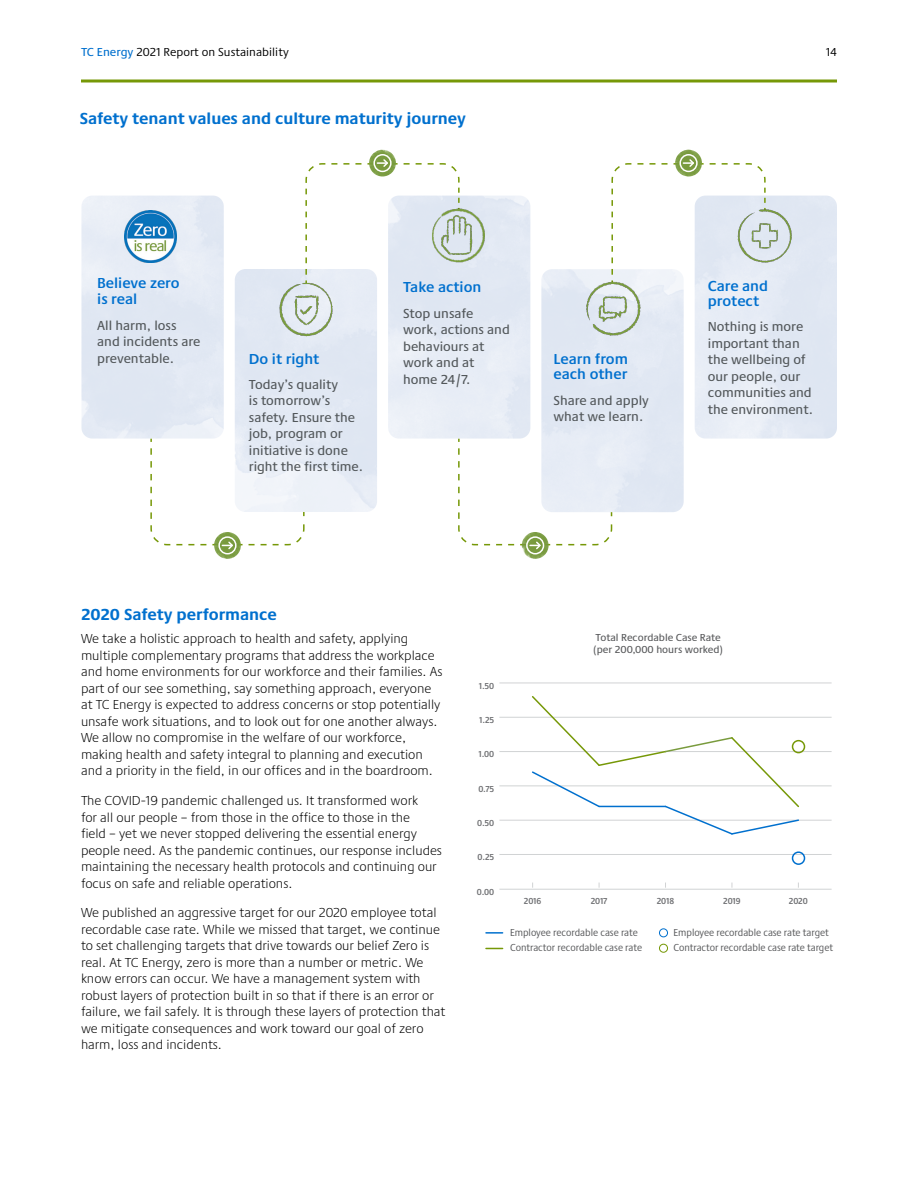
<style>
.page{position:relative;width:918px;height:1188px;background:#fff}
.page>*{position:absolute;margin:0;border:0;box-sizing:border-box;transform-origin:0 0}
.t1{font:700 16.5px "Praxis Next";color:#0070ce}
.t2{font:600 15px/15px "Praxis Next";color:#0070ce}
.t3{font:300 13.5px/16.5px "Praxis Next";color:#000}
.t4{font:500 13.5px/16.5px "Praxis Next";color:#52575a}
.t5{font:12px "Praxis Next";letter-spacing:.005em;color:#000}
.t6{font:condensed 10.5px/15px "Praxis Next";color:#58595b}
.t7{font:500 10.5px/12px "Praxis Next";color:#58595b}
.t8{font:600 condensed 9px "Praxis Next";letter-spacing:-.005em;color:#6d6e71}
.s1{font-weight:500;color:#0070ce}
</style>
<div class="page">
<div style="left:541px;top:269px;width:143px;height:243px;background:#e1e8f3"></div>
<img style="left:81px;top:196px;width:143px;height:243px">
<img style="left:214px;top:532px;width:27px;height:27px;border-radius:13px">
<div style="left:218px;top:536px;width:19px;height:19px;border:2px solid #fff;border-radius:50%"></div>
<svg style="left:150px;top:437px;width:155px;height:114px"></svg>
<img style="left:522px;top:532px;width:27px;height:27px;border-radius:13px">
<div style="left:526px;top:536px;width:18px;height:19px;border:2px solid #fff;border-radius:50%"></div>
<svg style="left:457px;top:437px;width:156px;height:114px"></svg>
<img style="left:369px;top:150px;width:27px;height:27px;border-radius:13px">
<div style="left:373px;top:154px;width:19px;height:18px;border:2px solid #fff;border-radius:50%"></div>
<svg style="left:305px;top:158px;width:155px;height:127px"></svg>
<img style="left:675px;top:150px;width:27px;height:27px;border-radius:13px">
<div style="left:679px;top:154px;width:19px;height:18px;border:2px solid #fff;border-radius:50%"></div>
<svg style="left:611px;top:158px;width:155px;height:127px"></svg>
<img style="left:124px;top:210px;width:53px;height:53px">
<img style="left:276px;top:278px;width:66px;height:67px">
<img style="left:429px;top:208px;width:58px;height:57px">
<img style="left:585px;top:278px;width:55px;height:60px">
<img style="left:736px;top:209px;width:59px;height:55px">
<hr style="left:81px;top:80px;width:756px;height:2px;background:#769807">
<hr style="left:499px;top:889px;width:333px;height:1px;background:#d1d3d4">
<hr style="left:499px;top:854px;width:333px;height:1px;background:#d1d3d4">
<hr style="left:499px;top:820px;width:333px;height:1px;background:#d1d3d4">
<hr style="left:499px;top:785px;width:333px;height:1px;background:#d1d3d4">
<hr style="left:499px;top:751px;width:333px;height:1px;background:#d1d3d4">
<hr style="left:499px;top:717px;width:333px;height:1px;background:#d1d3d4">
<hr style="left:499px;top:683px;width:333px;height:1px;background:#d1d3d4">
<svg style="left:531px;top:696px;width:270px;height:139px"></svg>
<svg style="left:486px;top:948px;width:17px;height:1px"></svg>
<svg style="left:486px;top:932px;width:17px;height:2px"></svg>
<div style="left:792px;top:851px;width:13px;height:14px;border:2px solid #0070ce;border-radius:50%"></div>
<div style="left:792px;top:740px;width:13px;height:13px;border:2px solid #769807;border-radius:50%"></div>
<div style="left:659px;top:944px;width:9px;height:9px;border:1px solid #769807;border-radius:50%"></div>
<div style="left:659px;top:928px;width:9px;height:9px;border:1px solid #0070ce;border-radius:50%"></div>
<p class="t5" style="left:81px;top:43px;width:209px"><span class="s1">TC Energy</span> 2021 Report on Sustainability</p>
<p class="t5" style="left:826px;top:43px;width:13px">14</p>
<p class="t1" style="left:80px;top:105px;width:388px">Safety tenant values and culture maturity journey</p>
<p class="t2" style="left:97px;top:274px;width:84px;line-height:16.5px">Believe zero is real</p>
<p class="t4" style="left:97px;top:317px;width:105px">All harm, loss and incidents are preventable.</p>
<p class="t2" style="left:249px;top:350px;width:72px">Do it right</p>
<p class="t4" style="left:249px;top:376px;width:116px">Today’s quality<br>is tomorrow’s safety. Ensure the job, program or initiative is done right the first time.</p>
<p class="t2" style="left:403px;top:279px;width:80px">Take action</p>
<p class="t4" style="left:403px;top:305px;width:108px">Stop unsafe work, actions and behaviours at work and at home 24/7.</p>
<p class="t2" style="left:554px;top:351px;width:76px">Learn from each other</p>
<p class="t4" style="left:554px;top:392px;width:97px">Share and apply what we learn.</p>
<p class="t2" style="left:708px;top:278px;width:62px">Care and protect</p>
<p class="t4" style="left:708px;top:318px;width:107px">Nothing is more important than the wellbeing of our people, our communities and the environment.</p>
<p class="t1" style="left:81px;top:601px;width:197px">2020 Safety performance</p>
<p class="t3" style="left:81px;top:630px;width:363px">We take a holistic approach to health and safety, applying multiple complementary programs that address the workplace and home environments for our workforce and their families. As part of our see something, say something approach, everyone at TC Energy is expected to address concerns or stop potentially unsafe work situations, and to look out for one another always.<br>We allow no compromise in the welfare of our workforce, making health and safety integral to planning and execution and a priority in the field, in our offices and in the boardroom.</p>
<p class="t3" style="left:81px;top:792px;width:362px">The COVID-19 pandemic challenged us. It transformed work<br>for all our people – from those in the office to those in the<br>field – yet we never stopped delivering the essential energy people need. As the pandemic continues, our response includes maintaining the necessary health protocols and continuing our focus on safe and reliable operations.</p>
<p class="t3" style="left:81px;top:904px;width:366px">We published an aggressive target for our 2020 employee total recordable case rate. While we missed that target, we continue to set challenging targets that drive towards our belief Zero is real. At TC Energy, zero is more than a number or metric. We know errors can occur. We have a management system with robust layers of protection built in so that if there is an error or failure, we fail safely. It is through these layers of protection that we mitigate consequences and work toward our goal of zero harm, loss and incidents.</p>
<p class="t8" style="left:479px;top:679px;width:17px">1.50</p>
<p class="t8" style="left:479px;top:713px;width:17px">1.25</p>
<p class="t8" style="left:478px;top:747px;width:17px">1.00</p>
<p class="t8" style="left:478px;top:782px;width:17px">0.75</p>
<p class="t8" style="left:477px;top:816px;width:18px">0.50</p>
<p class="t8" style="left:478px;top:850px;width:18px">0.25</p>
<p class="t8" style="left:477px;top:885px;width:19px">0.00</p>
<p class="t7" style="left:593px;top:631px;width:133px">Total Recordable Case Rate (per 200,000 hours worked)</p>
<p class="t8" style="left:524px;top:894px;width:19px">2016</p>
<p class="t8" style="left:591px;top:894px;width:18px">2017</p>
<p class="t8" style="left:657px;top:894px;width:19px">2018</p>
<p class="t8" style="left:723px;top:894px;width:19px">2019</p>
<p class="t8" style="left:789px;top:894px;width:20px">2020</p>
<p class="t6" style="left:510px;top:925px;width:134px">Employee recordable case rate<br>Contractor recordable case rate</p>
<p class="t6" style="left:674px;top:925px;width:161px">Employee recordable case rate target<br>Contractor recordable case rate target</p>
</div>
